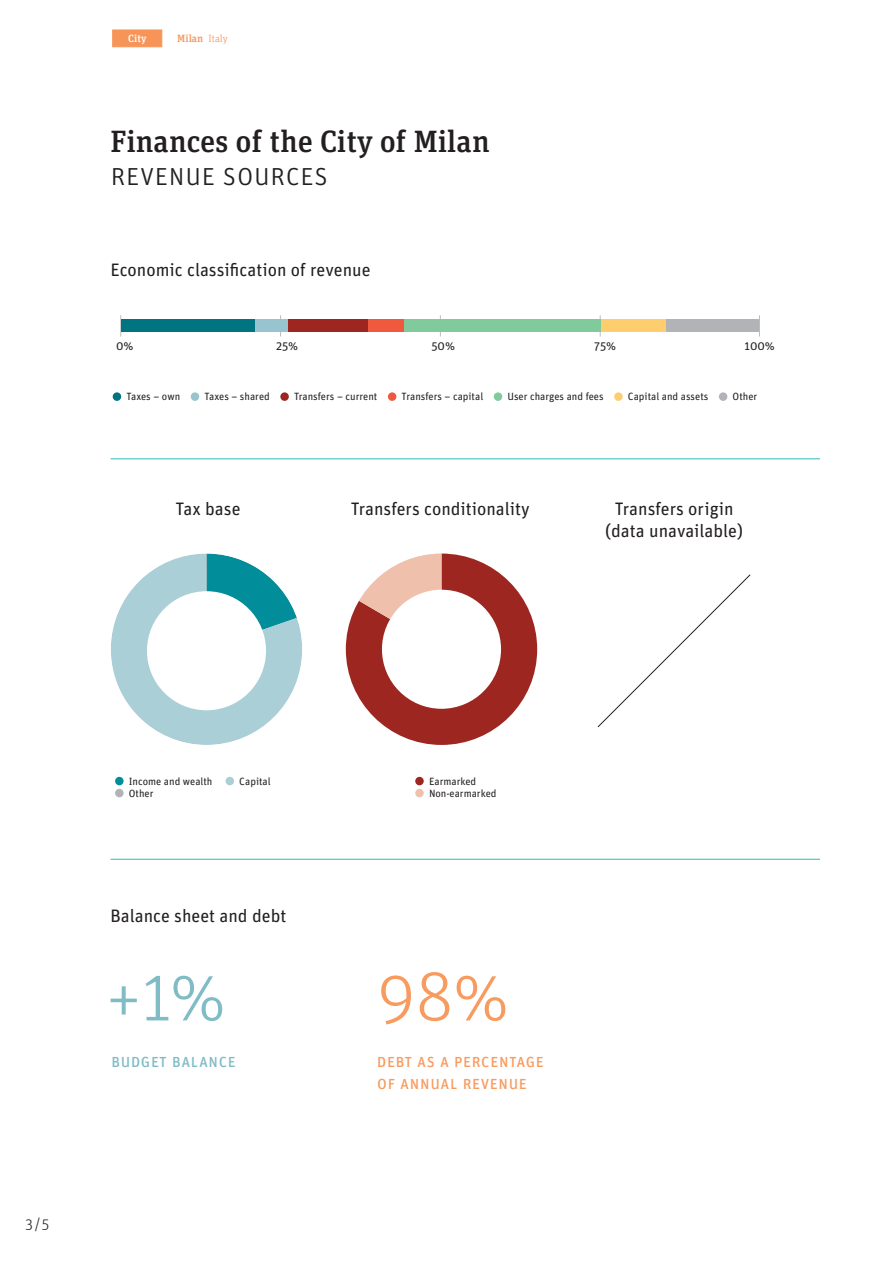
<style>
.page{position:relative;width:893px;height:1263px;background:#fff}
.page>*{position:absolute;margin:0;border:0;box-sizing:border-box;transform-origin:0 0}
.t1{font:300 69.45px "Unit Pro";color:#80bcc5}
.t2{font:300 69.45px "Unit Pro";color:#f89b5f}
.Obálka{font:500 30.75px/33px "Unit Slab Pro";color:#231f20}
.t3{font:18px/21.6px "Unit Pro";color:#231f20;text-align:center}
.t4{font:18px/21.6px "Unit Pro";color:#f89b5f}
.t5{font:18px "Unit Pro";color:#80bcc5}
.Obálka-2{font:300 15px "Unit Pro";color:#231f20}
.t6{font:12px "Unit Pro";color:#231f20}
.Legenda_23{font:10.5px "Unit Pro";color:#231f20}
.Obálka-3{font:500 10.5px "Unit Slab Pro";color:#f79559}
.Obálka-4{font:500 10.5px "Unit Slab Pro";color:#fff}
.s1{font-weight:300}
.s2{font-family:"Unit Pro";font-weight:300}
</style>
<div class="page">
<hr style="left:111px;top:459px;width:709px;height:1px;background:#30b8b8">
<hr style="left:111px;top:859px;width:709px;height:1px;background:#30b8b8">
<div style="left:112px;top:30px;width:50px;height:17px;background:#f79559"></div>
<svg style="left:759px;top:315px;width:1px;height:22px"></svg>
<svg style="left:120px;top:315px;width:1px;height:22px"></svg>
<div style="left:121px;top:319px;width:134px;height:13px;background:#007480"></div>
<div style="left:255px;top:319px;width:33px;height:13px;background:#97c4cf"></div>
<div style="left:288px;top:319px;width:80px;height:13px;background:#9d2720"></div>
<div style="left:368px;top:319px;width:36px;height:13px;background:#f0593e"></div>
<div style="left:404px;top:319px;width:197px;height:13px;background:#80ca9c"></div>
<div style="left:601px;top:319px;width:66px;height:13px;background:#fecd6e"></div>
<div style="left:667px;top:319px;width:92px;height:13px;background:#b2b3b7"></div>
<div style="left:113px;top:392px;width:8px;height:9px;background:#007480;border-radius:50%"></div>
<div style="left:191px;top:392px;width:8px;height:9px;background:#97c4cf;border-radius:50%"></div>
<div style="left:280px;top:392px;width:9px;height:9px;background:#9d2720;border-radius:50%"></div>
<div style="left:388px;top:392px;width:8px;height:9px;background:#f0593e;border-radius:50%"></div>
<div style="left:494px;top:392px;width:8px;height:9px;background:#80ca9c;border-radius:50%"></div>
<div style="left:614px;top:392px;width:9px;height:9px;background:#fecd6e;border-radius:50%"></div>
<div style="left:719px;top:392px;width:8px;height:9px;background:#b2b3b7;border-radius:50%"></div>
<svg style="left:346px;top:554px;width:191px;height:191px"></svg>
<svg style="left:111px;top:554px;width:191px;height:191px"></svg>
<svg style="left:597px;top:574px;width:154px;height:154px"></svg>
<div style="left:382px;top:590px;width:119px;height:119px;background:#fff;border-radius:50%"></div>
<div style="left:147px;top:591px;width:119px;height:119px;background:#fff;border-radius:50%"></div>
<div style="left:415px;top:777px;width:9px;height:8px;background:#9d2720;border-radius:50%"></div>
<div style="left:415px;top:789px;width:9px;height:8px;background:#efc1ad;border-radius:50%"></div>
<div style="left:115px;top:777px;width:9px;height:8px;background:#018d9a;border-radius:50%"></div>
<div style="left:226px;top:777px;width:8px;height:8px;background:#aacfd6;border-radius:50%"></div>
<div style="left:115px;top:789px;width:9px;height:8px;background:#b2b3b7;border-radius:50%"></div>
<p class="Obálka-4" style="left:128px;top:31px;width:20px">City</p>
<p class="Obálka-3" style="left:177px;top:31px;width:52px">Milan <span class="s1">Italy</span></p>
<p class="Obálka" style="left:111px;top:123px;width:381px">Finances of the City of Milan <span class="s2">revenue sources</span></p>
<p class="t3" style="left:111px;top:258px;width:262px">Economic classification of revenue</p>
<p class="t6" style="left:116px;top:338px;width:19px">0%</p>
<p class="t6" style="left:276px;top:338px;width:24px">25%</p>
<p class="t6" style="left:431px;top:338px;width:25px">50%</p>
<p class="t6" style="left:594px;top:338px;width:23px">75%</p>
<p class="t6" style="left:745px;top:338px;width:32px">100%</p>
<p class="Legenda_23" style="left:126px;top:389px;width:55px">Taxes – own</p>
<p class="Legenda_23" style="left:204px;top:389px;width:67px">Taxes – shared</p>
<p class="Legenda_23" style="left:294px;top:389px;width:85px">Transfers – current</p>
<p class="Legenda_23" style="left:402px;top:389px;width:83px">Transfers – capital</p>
<p class="Legenda_23" style="left:507px;top:389px;width:98px">User charges and fees</p>
<p class="Legenda_23" style="left:628px;top:389px;width:82px">Capital and assets</p>
<p class="Legenda_23" style="left:733px;top:389px;width:26px">Other</p>
<p class="t3" style="left:175px;top:497px;width:67px">Tax base</p>
<p class="t3" style="left:351px;top:497px;width:181px">Transfers conditionality</p>
<p class="t3" style="left:605px;top:497px;width:139px">Transfers origin (data unavailable)</p>
<p class="Obálka-2" style="left:26px;top:1214px;width:25px">3/5</p>
<p class="Legenda_23" style="left:129px;top:774px;width:85px">Income and wealth</p>
<p class="Legenda_23" style="left:239px;top:774px;width:33px">Capital</p>
<p class="Legenda_23" style="left:129px;top:786px;width:26px">Other</p>
<p class="t3" style="left:111px;top:904px;width:177px">Balance sheet and debt</p>
<p class="Legenda_23" style="left:429px;top:774px;width:49px">Earmarked</p>
<p class="Legenda_23" style="left:429px;top:786px;width:69px">Non-earmarked</p>
<p class="t1" style="left:106px;top:951px;width:122px">+1%</p>
<p class="t2" style="left:377px;top:951px;width:134px">98%</p>
<p class="t5" style="left:111px;top:1048px;width:127px">budget balance</p>
<p class="t4" style="left:377px;top:1049px;width:169px">debt as a percentage of annual revenue</p>
</div>
